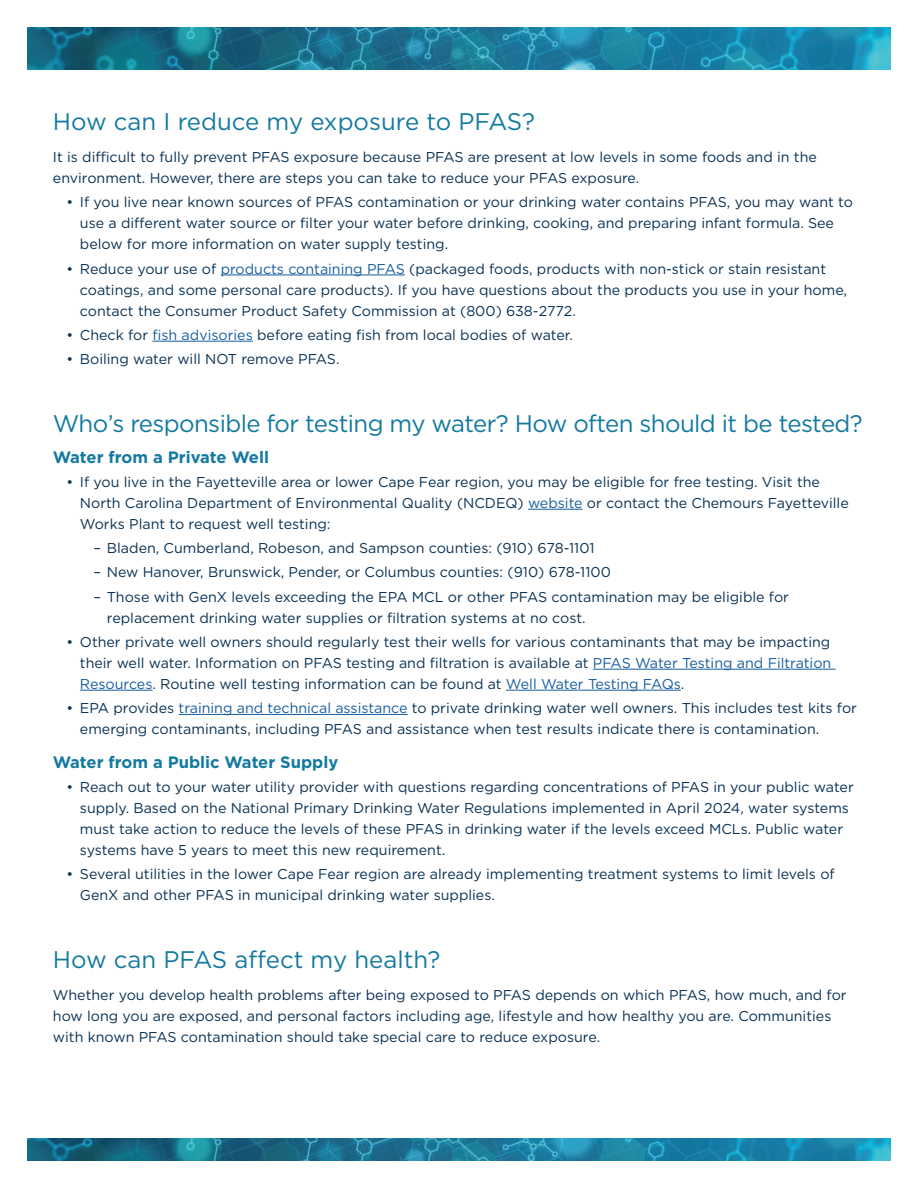
<style>
.page{position:relative;width:918px;height:1188px;background:#fff}
.page>*{position:absolute;margin:0;border:0;box-sizing:border-box;transform-origin:0 0}
.t1{font:24px "Gotham";letter-spacing:-.025em;color:#1379a1}
.t2{font:24px "Gotham";color:#1379a1}
.t3{font:700 16.5px "Gotham";color:#1379a1}
.t4{font:14.25px/21px "Gotham";color:#093153}
.s1{color:#175d9e}
.s2{font-size:14.7px}
</style>
<div class="page">
<img style="left:27px;top:27px;width:864px;height:43px">
<hr style="left:221px;top:275px;width:184px;height:1px;background:#175d9e">
<hr style="left:153px;top:341px;width:100px;height:1px;background:#175d9e">
<hr style="left:528px;top:509px;width:55px;height:1px;background:#175d9e">
<hr style="left:593px;top:669px;width:243px;height:1px;background:#175d9e">
<hr style="left:80px;top:690px;width:73px;height:1px;background:#175d9e">
<hr style="left:506px;top:690px;width:175px;height:1px;background:#175d9e">
<hr style="left:179px;top:714px;width:229px;height:1px;background:#175d9e">
<img style="left:27px;top:1139px;width:864px;height:22px">
<h2 class="t2" style="left:53px;top:106px;width:484px">How can I reduce my exposure to PFAS?</h2>
<p class="t4" style="left:53px;top:146px;width:765px">It is difficult to fully prevent PFAS exposure because PFAS are present at low levels in some foods and in the environment. However, there are steps you can take to reduce your PFAS exposure.</p>
<p class="t4" style="left:80px;top:191px;width:775px;text-indent:-14px">• If you live near known sources of PFAS contamination or your drinking water contains PFAS, you may want to use a different water source or filter your water before drinking, cooking, and preparing infant formula. See below for more information on water supply testing.</p>
<p class="t4" style="left:80px;top:258px;width:769px;text-indent:-14px">• Reduce your use of <span class="s1">products containing PFAS</span> (packaged foods, products with non-stick or stain resistant coatings, and some personal care products). If you have questions about the products you use in your home, contact the Consumer Product Safety Commission at (800) 638-2772.</p>
<p class="t4" style="left:66px;top:324px;width:508px">• Check for <span class="s1">fish advisories</span> before eating fish from local bodies of water.</p>
<p class="t4" style="left:66px;top:348px;width:275px">• Boiling water will NOT remove PFAS.</p>
<h2 class="t1" style="left:53px;top:408px;width:811px">Who’s responsible for testing my water? How often should it be tested?</h2>
<h3 class="t3" style="left:53px;top:446px;width:218px">Water from a Private Well</h3>
<p class="t4" style="left:80px;top:471px;width:770px;text-indent:-14px">• If you live in the Fayetteville area or lower Cape Fear region, you may be eligible for free testing. Visit the<br>North Carolina Department of Environmental Quality (NCDEQ) <span class="s1">website</span> or contact the Chemours Fayetteville<br>Works Plant to request well testing:</p>
<p class="t4" style="left:93px;top:537px;width:503px"><span class="s2">–</span> Bladen, Cumberland, Robeson, and Sampson counties: (910) 678-1101</p>
<p class="t4" style="left:93px;top:561px;width:519px"><span class="s2">–</span> New Hanover, Brunswick, Pender, or Columbus counties: (910) 678-1100</p>
<p class="t4" style="left:107px;top:586px;width:684px;text-indent:-14px"><span class="s2">–</span> Those with GenX levels exceeding the EPA MCL or other PFAS contamination may be eligible for replacement drinking water supplies or filtration systems at no cost.</p>
<p class="t4" style="left:80px;top:631px;width:753px;text-align:justify;text-indent:-14px">• Other private well owners should regularly test their wells for various contaminants that may be impacting their well water. Information on PFAS testing and filtration is available at <span class="s1">PFAS Water Testing and Filtration Resources</span>. Routine well testing information can be found at <span class="s1">Well Water Testing FAQs</span>.</p>
<p class="t4" style="left:80px;top:697px;width:779px;text-indent:-14px">• EPA provides <span class="s1">training and technical assistance</span> to private drinking water well owners. This includes test kits for emerging contaminants, including PFAS and assistance when test results indicate there is contamination.</p>
<h3 class="t3" style="left:53px;top:751px;width:287px">Water from a Public Water Supply</h3>
<p class="t4" style="left:80px;top:776px;width:775px;text-indent:-14px">• Reach out to your water utility provider with questions regarding concentrations of PFAS in your public water supply. Based on the National Primary Drinking Water Regulations implemented in April 2024, water systems must take action to reduce the levels of these PFAS in drinking water if the levels exceed MCLs. Public water systems have 5 years to meet this new requirement.</p>
<p class="t4" style="left:80px;top:863px;width:756px;text-indent:-14px">• Several utilities in the lower Cape Fear region are already implementing treatment systems to limit levels of<br>GenX and other PFAS in municipal drinking water supplies.</p>
<h2 class="t2" style="left:53px;top:944px;width:389px">How can PFAS affect my health?</h2>
<p class="t4" style="left:53px;top:984px;width:795px">Whether you develop health problems after being exposed to PFAS depends on which PFAS, how much, and for how long you are exposed, and personal factors including age, lifestyle and how healthy you are. Communities with known PFAS contamination should take special care to reduce exposure.</p>
</div>
